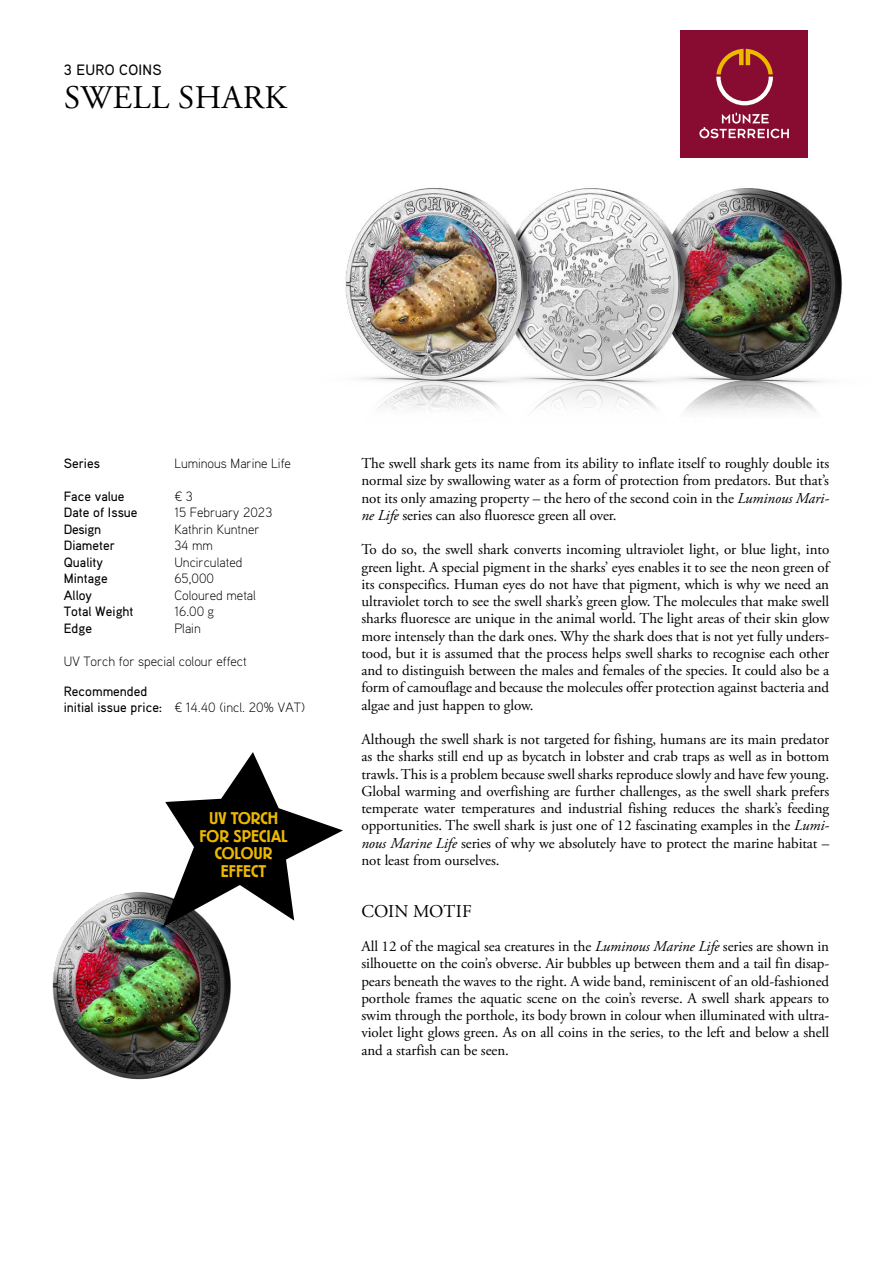
<style>
.page{position:relative;width:893px;height:1263px;background:#fff}
.page>*{position:absolute;margin:0;border:0;box-sizing:border-box;transform-origin:0 0}
.t1{font:33px "Adobe Garamond Pro";letter-spacing:.015em;color:#000}
.t2{font:18px "Adobe Garamond Pro";letter-spacing:.005em;color:#000}
.t3{font:600 17.7px/17.7px "Berliner Grotesk D";color:#edb800;text-align:center}
.t4{font:15px/17.2px "Adobe Garamond Pro";letter-spacing:-.005em;color:#000;text-align:justify}
.t5{font:500 15px "Aaux Pro";letter-spacing:.015em;color:#000}
.t6{font:300 13.5px "Aaux Pro";color:#000}
.t7{font:500 13.5px/16.5px "Aaux Pro";color:#000}
.s1{font-weight:300}
.s2{font-style:italic}
</style>
<div class="page">
<img style="left:52px;top:892px;width:179px;height:188px">
<img style="left:345px;top:188px;width:497px;height:224px">
<div style="left:680px;top:30px;width:128px;height:127px;background:#880c32"></div>
<svg style="left:716px;top:49px;width:57px;height:56px"></svg>
<svg style="left:699px;top:113px;width:90px;height:25px"></svg>
<svg style="left:163px;top:752px;width:180px;height:175px"></svg>
<p class="t5" style="left:64px;top:61px;width:99px">3 EURO COINS</p>
<h1 class="t1" style="left:64px;top:78px;width:224px">SWELL SHARK</h1>
<p class="t7" style="left:64px;top:454px;width:38px">Series</p>
<p class="t6" style="left:174px;top:454px;width:118px">Luminous Marine Life</p>
<p class="t7" style="left:64px;top:487px;width:62px">Face value</p>
<p class="t6" style="left:174px;top:487px;width:20px">¤ 3</p>
<p class="t7" style="left:64px;top:504px;width:75px">Date of Issue</p>
<p class="t6" style="left:174px;top:504px;width:99px">15 February 2023</p>
<p class="t7" style="left:64px;top:520px;width:39px">Design</p>
<p class="t6" style="left:174px;top:520px;width:87px">Kathrin Kuntner</p>
<p class="t7" style="left:64px;top:537px;width:53px">Diameter</p>
<p class="t6" style="left:174px;top:537px;width:40px">34 mm</p>
<p class="t7" style="left:64px;top:553px;width:41px">Quality</p>
<p class="t6" style="left:174px;top:553px;width:70px">Uncirculated</p>
<p class="t7" style="left:64px;top:570px;width:46px">Mintage</p>
<p class="t6" style="left:174px;top:570px;width:41px">65,000</p>
<p class="t7" style="left:64px;top:586px;width:30px">Alloy</p>
<p class="t6" style="left:174px;top:586px;width:83px">Coloured metal</p>
<p class="t7" style="left:64px;top:603px;width:71px">Total Weight</p>
<p class="t6" style="left:174px;top:603px;width:41px">16.00 g</p>
<p class="t7" style="left:64px;top:619px;width:30px">Edge</p>
<p class="t6" style="left:174px;top:619px;width:28px">Plain</p>
<p class="t6" style="left:64px;top:652px;width:185px">UV Torch for special colour effect</p>
<p class="t7" style="left:64px;top:682px;width:243px">Recommended<br>initial issue price: <span class="s1">¤ 14.40 (incl. 20% VAT)</span></p>
<p class="t3" style="left:200px;top:809px;width:90px">UV TORCH<br>FOR SPECIAL<br>COLOUR<br>EFFECT</p>
<p class="t4" style="left:361px;top:455px;width:469px">The swell shark gets its name from its ability to inflate itself to roughly double its normal size by swallowing water as a form of protection from predators. But that’s not its only amazing property – the hero of the second coin in the <span class="s2">Luminous Mari&shy;ne Life</span> series can also fluoresce green all over.</p>
<p class="t4" style="left:361px;top:541px;width:469px">To do so, the swell shark converts incoming ultraviolet light, or blue light, into green light. A special pigment in the sharks’ eyes enables it to see the neon green of its conspecifics. Human eyes do not have that pigment, which is why we need an ultraviolet torch to see the swell shark’s green glow. The molecules that make swell sharks fluoresce are unique in the animal world. The light areas of their skin glow more intensely than the dark ones. Why the shark does that is not yet fully unders&shy;tood, but it is assumed that the process helps swell sharks to recognise each other and to distinguish between the males and females of the species. It could also be a form of camouflage and because the molecules offer protection against bacteria and algae and just happen to glow.</p>
<p class="t4" style="left:361px;top:731px;width:469px">Although the swell shark is not targeted for fishing, humans are its main predator as the sharks still end up as bycatch in lobster and crab traps as well as in bottom trawls. This is a problem because swell sharks reproduce slowly and have few young.<br>Global warming and overfishing are further challenges, as the swell shark prefers temperate water temperatures and industrial fishing reduces the shark’s feeding opportunities. The swell shark is just one of 12 fascinating examples in the <span class="s2">Lumi&shy;nous Marine Life</span> series of why we absolutely have to protect the marine habitat – not least from ourselves.</p>
<p class="t2" style="left:362px;top:900px;width:112px">COIN MOTIF</p>
<p class="t4" style="left:361px;top:938px;width:469px">All 12 of the magical sea creatures in the <span class="s2">Luminous Marine Life</span> series are shown in silhouette on the coin’s obverse. Air bubbles up between them and a tail fin disap&shy;pears beneath the waves to the right. A wide band, reminiscent of an old-fashioned porthole frames the aquatic scene on the coin’s reverse. A swell shark appears to swim through the porthole, its body brown in colour when illuminated with ultra&shy;violet light glows green. As on all coins in the series, to the left and below a shell and a starfish can be seen.</p>
</div>
